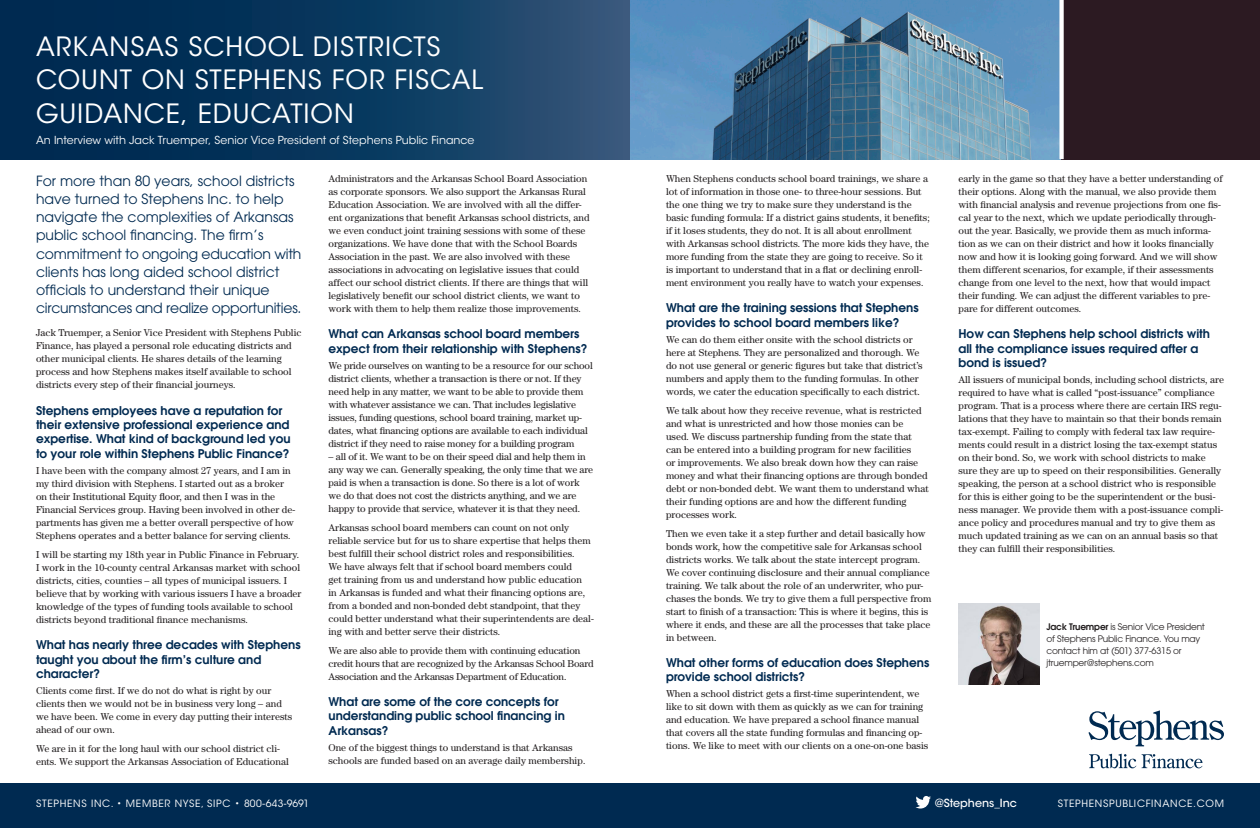
<style>
.page{position:relative;width:1260px;height:828px;background:#fff}
.page>*{position:absolute;margin:0;border:0;box-sizing:border-box;transform-origin:0 0}
.t1{font:26.4px/33.5px "ITC Avant Garde Std";letter-spacing:.035em;color:#fff}
.t2{font:14px/18.2px "Avant Garde";color:#002a51}
.t3{font:600 12px/14.4px "Avant Garde";color:#002a51}
.offices_body{font:500 11.1px "ITC Avant Garde Std";color:#fff}
.Body_Text_-_Book{font:11px "ITC Avant Garde Std";letter-spacing:.005em;color:#fff}
.t4{font:10px/13px "Century Std";color:#231f20}
.Body_Text_-_Book-2{font:10px "ITC Avant Garde Std";letter-spacing:.07em;color:#fff}
.t5{font:9px/12px "Avant Garde";letter-spacing:-.02em;color:#231f20}
.s1{font-weight:600}
</style>
<div class="page">
<svg style="left:0;top:0;width:630px;height:159px;background:#0e395f"></svg>
<img style="left:630px;top:0;width:429px;height:159px">
<div style="left:1062px;top:0;width:198px;height:159px;background:#2c1a22"></div>
<div style="left:1059px;top:0;width:5px;height:159px;background:#fff"></div>
<div style="left:0;top:784px;width:1260px;height:44px;background:#002a51"></div>
<svg style="left:916px;top:796px;width:15px;height:13px"></svg>
<img style="left:958px;top:604px;width:81px;height:81px">
<svg style="left:1089px;top:754px;width:47px;height:14px"></svg>
<svg style="left:1142px;top:754px;width:60px;height:14px"></svg>
<svg style="left:1088px;top:710px;width:136px;height:36px"></svg>
<p class="t1" style="left:36px;top:30px;width:449px">ARKANSAS SCHOOL DISTRICTS<br>COUNT ON STEPHENS FOR FISCAL<br>GUIDANCE, EDUCATION</p>
<p class="Body_Text_-_Book" style="left:36px;top:134px;width:440px">An Interview with Jack Truemper, Senior Vice President of Stephens Public Finance</p>
<p class="t2" style="left:36px;top:172px;width:267px">For more than 80 years, school districts have turned to Stephens Inc. to help navigate the complexities of Arkansas public school financing. The firm’s commitment to ongoing education with clients has long aided school district officials to understand their unique circumstances and realize opportunities.</p>
<p class="t4" style="left:36px;top:326px;width:267px">Jack Truemper, a Senior Vice President with Stephens Public Finance, has played a personal role educating districts and other municipal clients. He shares details of the learning process and how Stephens makes itself available to school districts every step of their financial journeys.</p>
<h2 class="t3" style="left:36px;top:403px;width:256px">Stephens employees have a reputation for their extensive professional experience and expertise. What kind of background led you to your role within Stephens Public Finance?</h2>
<p class="t4" style="left:36px;top:464px;width:261px">I have been with the company almost 27 years, and I am in my third division with Stephens. I started out as a broker on their Institutional Equity floor, and then I was in the Financial Services group. Having been involved in other de&shy;partments has given me a better overall perspective of how Stephens operates and a better balance for serving clients.</p>
<p class="t4" style="left:36px;top:548px;width:267px">I will be starting my 18th year in Public Finance in February.<br>I work in the 10-county central Arkansas market with school districts, cities, counties – all types of municipal issuers. I believe that by working with various issuers I have a broader knowledge of the types of funding tools available to school districts beyond traditional finance mechanisms.</p>
<h2 class="t3" style="left:36px;top:637px;width:266px">What has nearly three decades with Stephens taught you about the firm’s culture and character?</h2>
<p class="t4" style="left:36px;top:684px;width:258px">Clients come first. If we do not do what is right by our clients then we would not be in business very long – and we have been. We come in every day putting their interests ahead of our own.</p>
<p class="t4" style="left:36px;top:742px;width:254px">We are in it for the long haul with our school district cli&shy;ents. We support the Arkansas Association of Educational</p>
<p class="t4" style="left:328px;top:172px;width:263px">Administrators and the Arkansas School Board Association as corporate sponsors. We also support the Arkansas Rural Education Association. We are involved with all the differ&shy;ent organizations that benefit Arkansas school districts, and we even conduct joint training sessions with some of these organizations. We have done that with the School Boards Association in the past. We are also involved with these associations in advocating on legislative issues that could affect our school district clients. If there are things that will legislatively benefit our school district clients, we want to work with them to help them realize those improvements.</p>
<h2 class="t3" style="left:328px;top:326px;width:260px">What can Arkansas school board members expect from their relationship with Stephens?</h2>
<p class="t4" style="left:328px;top:359px;width:266px">We pride ourselves on wanting to be a resource for our school district clients, whether a transaction is there or not. If they need help in any matter, we want to be able to provide them with whatever assistance we can. That includes legislative issues, funding questions, school board training, market up&shy;dates, what financing options are available to each individual district if they need to raise money for a building program</p>
<p class="t4" style="left:328px;top:450px;width:266px">– all of it. We want to be on their speed dial and help them in any way we can. Generally speaking, the only time that we are paid is when a transaction is done. So there is a lot of work we do that does not cost the districts anything, and we are happy to provide that service, whatever it is that they need.</p>
<p class="t4" style="left:328px;top:521px;width:267px">Arkansas school board members can count on not only reliable service but for us to share expertise that helps them best fulfill their school district roles and responsibilities.<br>We have always felt that if school board members could<br>get training from us and understand how public education<br>in Arkansas is funded and what their financing options are, from a bonded and non-bonded debt standpoint, that they could better understand what their superintendents are deal&shy;ing with and better serve their districts.</p>
<p class="t4" style="left:328px;top:644px;width:267px">We are also able to provide them with continuing education credit hours that are recognized by the Arkansas School Board<br>Association and the Arkansas Department of Education.</p>
<h2 class="t3" style="left:328px;top:694px;width:238px">What are some of the core concepts for understanding public school financing in<br>Arkansas?</h2>
<p class="t4" style="left:328px;top:741px;width:258px">One of the biggest things to understand is that Arkansas schools are funded based on an average daily membership.</p>
<p class="t4" style="left:666px;top:172px;width:265px">When Stephens conducts school board trainings, we share a lot of information in those one- to three-hour sessions. But the one thing we try to make sure they understand is the basic funding formula: If a district gains students, it benefits; if it loses students, they do not. It is all about enrollment with Arkansas school districts. The more kids they have, the more funding from the state they are going to receive. So it is important to understand that in a flat or declining enroll&shy;ment environment you really have to watch your expenses.</p>
<h2 class="t3" style="left:666px;top:300px;width:254px">What are the training sessions that Stephens provides to school board members like?</h2>
<p class="t4" style="left:666px;top:333px;width:258px">We can do them either onsite with the school districts or here at Stephens. They are personalized and thorough. We do not use general or generic figures but take that district’s numbers and apply them to the funding formulas. In other words, we cater the education specifically to each district.</p>
<p class="t4" style="left:666px;top:404px;width:264px">We talk about how they receive revenue, what is restricted and what is unrestricted and how those monies can be used. We discuss partnership funding from the state that can be entered into a building program for new facilities<br>or improvements. We also break down how they can raise money and what their financing options are through bonded debt or non-bonded debt. We want them to understand what their funding options are and how the different funding processes work.</p>
<p class="t4" style="left:666px;top:527px;width:267px">Then we even take it a step further and detail basically how bonds work, how the competitive sale for Arkansas school districts works. We talk about the state intercept program.<br>We cover continuing disclosure and their annual compliance training. We talk about the role of an underwriter, who pur&shy;chases the bonds. We try to give them a full perspective from start to finish of a transaction: This is where it begins, this is where it ends, and these are all the processes that take place in between.</p>
<h2 class="t3" style="left:666px;top:655px;width:265px">What other forms of education does Stephens provide school districts?</h2>
<p class="t4" style="left:666px;top:687px;width:264px">When a school district gets a first-time superintendent, we like to sit down with them as quickly as we can for training and education. We have prepared a school finance manual that covers all the state funding formulas and financing op&shy;tions. We like to meet with our clients on a one-on-one basis</p>
<p class="t4" style="left:958px;top:172px;width:266px">early in the game so that they have a better understanding of their options. Along with the manual, we also provide them with financial analysis and revenue projections from one fis&shy;cal year to the next, which we update periodically through&shy;out the year. Basically, we provide them as much informa&shy;tion as we can on their district and how it looks financially now and how it is looking going forward. And we will show them different scenarios, for example, if their assessments change from one level to the next, how that would impact their funding. We can adjust the different variables to pre&shy;pare for different outcomes.</p>
<h2 class="t3" style="left:958px;top:326px;width:253px">How can Stephens help school districts with all the compliance issues required after a bond is issued?</h2>
<p class="t4" style="left:958px;top:373px;width:267px">All issuers of municipal bonds, including school districts, are required to have what is called “post-issuance” compliance program. That is a process where there are certain IRS regu&shy;lations that they have to maintain so that their bonds remain tax-exempt. Failing to comply with federal tax law require&shy;ments could result in a district losing the tax-exempt status on their bond. So, we work with school districts to make sure they are up to speed on their responsibilities. Generally speaking, the person at a school district who is responsible for this is either going to be the superintendent or the busi&shy;ness manager. We provide them with a post-issuance compli&shy;ance policy and procedures manual and try to give them as much updated training as we can on an annual basis so that they can fulfill their responsibilities.</p>
<p class="t5" style="left:1046px;top:621px;width:160px"><span class="s1">Jack Truemper</span> is Senior Vice President of Stephens Public Finance. You may contact him at (501) 377-6315 or jtruemper@stephens.com</p>
<p class="Body_Text_-_Book-2" style="left:36px;top:797px;width:275px">STEPHENS INC. • MEMBER NYSE, SIPC • 800-643-9691</p>
<p class="offices_body" style="left:935px;top:796px;width:83px">@Stephens_Inc</p>
<p class="Body_Text_-_Book-2" style="left:1058px;top:797px;width:168px">STEPHENSPUBLICFINANCE.COM</p>
</div>
